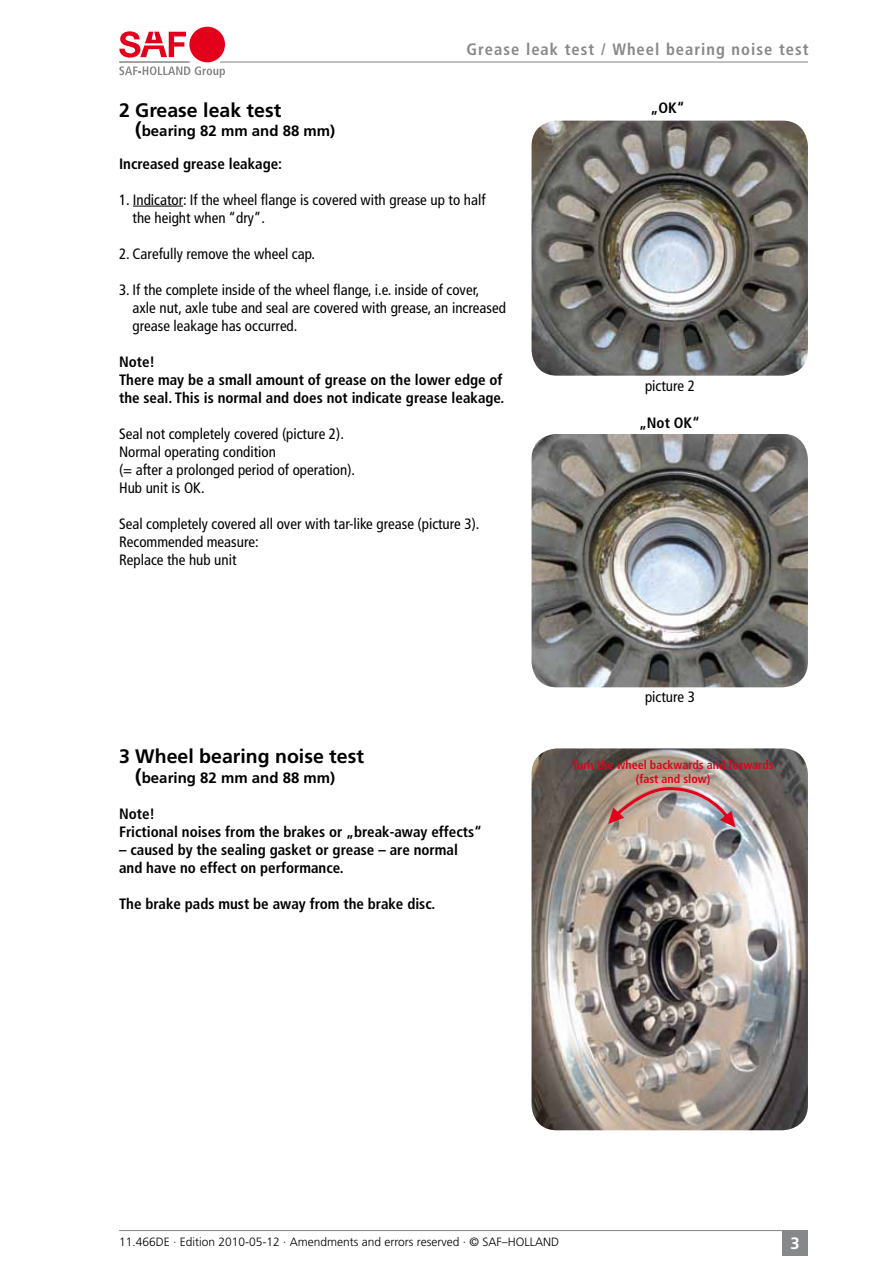
<style>
.page{position:relative;width:893px;height:1263px;background:#fff}
.page>*{position:absolute;margin:0;border:0;box-sizing:border-box;transform-origin:0 0}
.t1{font:700 19.5px "Frutiger";color:#000}
.t2{font:700 condensed 16.5px "Frutiger LT Std";letter-spacing:.06em;color:#87888a}
.t3{font:700 16.5px "Frutiger";color:#fff}
.t4{font:condensed 15px/18px "Frutiger";color:#000}
.t5{font:700 condensed 15px/18px "Frutiger";color:#000}
.t6{font:700 15px "Frutiger";color:#000}
.t7{font:300 12px "Frutiger";color:#000}
.t8{font:700 condensed 12px/14.4px "Frutiger";color:#e2001a;text-align:center}
.s1{font-stretch:normal;font-size:19.5px}
.s2{font-stretch:normal}
.s3{font-size:19.5px}
</style>
<div class="page">
<hr style="left:133px;top:206px;width:50px;height:1px;background:#000">
<div style="left:782px;top:1230px;width:26px;height:25px;background:#87888a"></div>
<hr style="left:119px;top:1230px;width:666px;height:1px;background:#87888a">
<hr style="left:119px;top:62px;width:71px;height:1px;background:#87888a">
<svg style="left:119px;top:66px;width:106px;height:12px"></svg>
<div style="left:189px;top:27px;width:36px;height:35px;background:#e2001a;border-radius:50%"></div>
<svg style="left:119px;top:31px;width:67px;height:27px"></svg>
<hr style="left:220px;top:61px;width:588px;height:2px;background:#87888a">
<hr style="left:119px;top:61px;width:69px;height:2px;background:#87888a">
<img style="left:531px;top:121px;width:277px;height:255px">
<img style="left:531px;top:434px;width:277px;height:253px">
<img style="left:531px;top:748px;width:277px;height:382px">
<img style="left:603px;top:787px;width:139px;height:45px">
<p class="t2" style="left:466px;top:39px;width:344px">Grease leak test / Wheel bearing noise test</p>
<h1 class="t1" style="left:119px;top:98px;width:164px">2 Grease leak test</h1>
<p class="t5" style="left:119px;top:115px;width:218px;line-height:32.4px;text-indent:16px"><span class="s1">(</span><span class="s2">bearing 82 mm and 88 mm)<br></span>Increased grease leakage:</p>
<p class="t4" style="left:133px;top:190px;width:354px;text-indent:-14px">1. Indicator: If the wheel flange is covered with grease up to half the height when “dry”.</p>
<p class="t4" style="left:119px;top:244px;width:197px">2. Carefully remove the wheel cap.</p>
<p class="t4" style="left:133px;top:280px;width:375px;text-indent:-14px">3. If the complete inside of the wheel flange, i.e. inside of cover, axle nut, axle tube and seal are covered with grease, an increased grease leakage has occurred.</p>
<p class="t5" style="left:119px;top:352px;width:387px">Note!<br>There may be a small amount of grease on the lower edge of the seal. This is normal and does not indicate grease leakage.</p>
<p class="t4" style="left:119px;top:424px;width:238px">Seal not completely covered (picture 2).<br>Normal operating condition<br>(= after a prolonged period of operation).<br>Hub unit is OK.</p>
<p class="t4" style="left:119px;top:514px;width:362px">Seal completely covered all over with tar-like grease (picture 3).<br>Recommended measure:<br>Replace the hub unit</p>
<h1 class="t1" style="left:119px;top:745px;width:246px">3 Wheel bearing noise test</h1>
<p class="t6" style="left:135px;top:768px;width:201px"><span class="s3">(</span>bearing 82 mm and 88 mm)</p>
<p class="t5" style="left:119px;top:805px;width:364px">Note!<br>Frictional noises from the brakes or „break-away effects“</p>
<p class="t5" style="left:119px;top:841px;width:340px">– caused by the sealing gasket or grease – are normal and have no effect on performance.</p>
<p class="t5" style="left:119px;top:895px;width:318px">The brake pads must be away from the brake disc.</p>
<p class="t5" style="left:651px;top:99px;width:35px">„OK“</p>
<p class="t4" style="left:645px;top:377px;width:51px">picture 2</p>
<p class="t5" style="left:639px;top:414px;width:62px">„Not OK“</p>
<p class="t4" style="left:645px;top:687px;width:51px">picture 3</p>
<p class="t8" style="left:572px;top:757px;width:203px">Turn the wheel backwards and forwards (fast and slow)</p>
<p class="t7" style="left:119px;top:1235px;width:441px">11.466DE · Edition 2010-05-12 · Amendments and errors reserved · © SAF–HOLLAND</p>
<p class="t3" style="left:791px;top:1233px;width:11px">3</p>
</div>
